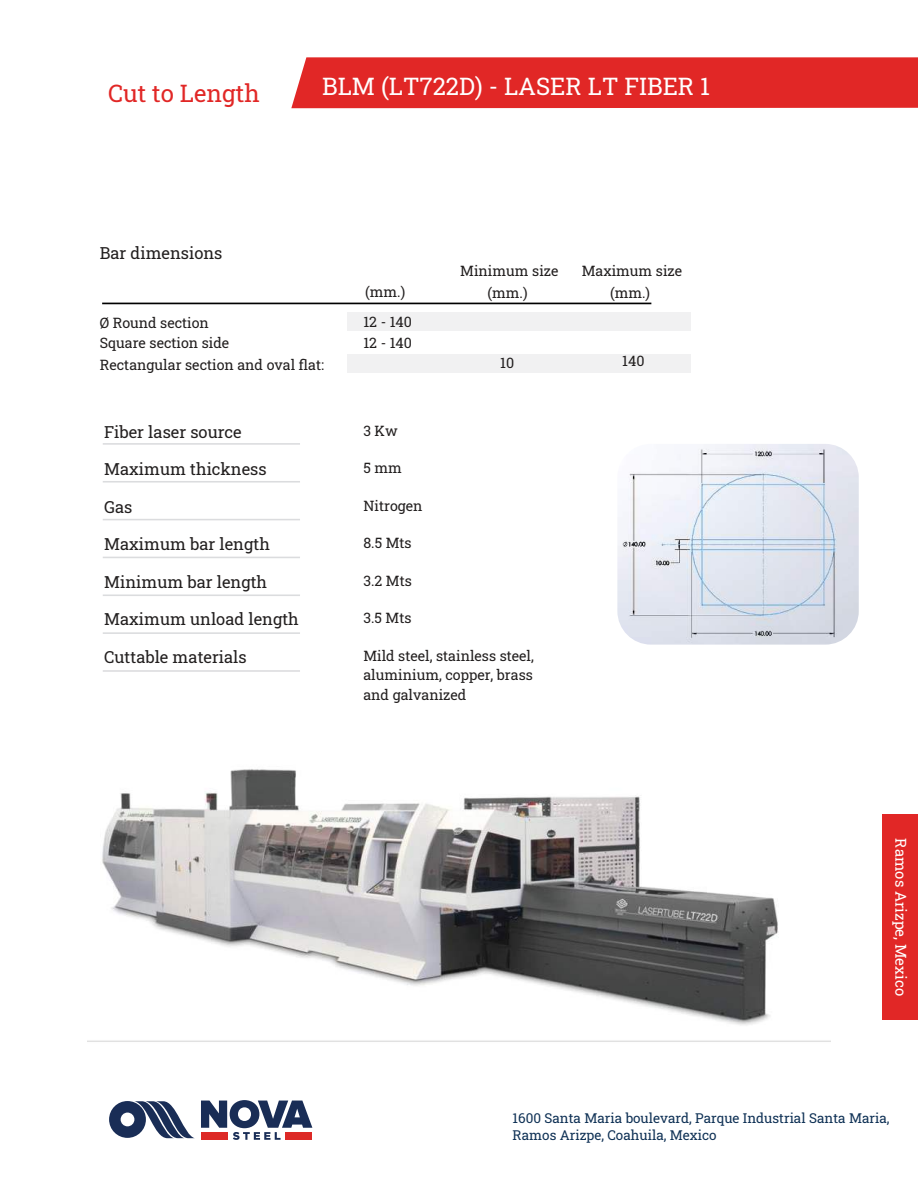
<style>
.page{position:relative;width:918px;height:1188px;background:#fff}
.page>*{position:absolute;margin:0;border:0;box-sizing:border-box;transform-origin:0 0}
.t1{font:24px "Roboto Slab";color:#fff}
.t2{font:24px "Roboto Slab";color:#e12726}
.t3{font:16.5px "Roboto Slab";color:#221f1f}
.t4{font:15px "Roboto Slab";color:#fff}
.t5{font:14.25px/21px "Roboto Slab";color:#221f1f}
.t6{font:13.5px/16.2px "Roboto Slab";color:#0f3155}
</style>
<div class="page">
<div style="left:291px;top:57px;width:627px;height:51px;background:#e12726"></div>
<hr style="left:103px;top:519px;width:197px;height:1px;background:#dbdcde">
<hr style="left:103px;top:443px;width:197px;height:2px;background:#dbdcde">
<hr style="left:103px;top:481px;width:197px;height:2px;background:#dbdcde">
<hr style="left:103px;top:557px;width:197px;height:1px;background:#dbdcde">
<hr style="left:103px;top:632px;width:197px;height:2px;background:#dbdcde">
<hr style="left:103px;top:670px;width:197px;height:2px;background:#dbdcde">
<hr style="left:103px;top:595px;width:197px;height:1px;background:#dbdcde">
<hr style="left:102px;top:303px;width:549px;height:1px;background:#000">
<div style="left:347px;top:313px;width:344px;height:18px;background:#f1f1f2"></div>
<div style="left:347px;top:355px;width:344px;height:18px;background:#f1f1f2"></div>
<img style="left:617px;top:444px;width:242px;height:201px">
<img style="left:87px;top:769px;width:744px;height:273px">
<div style="left:882px;top:814px;width:36px;height:206px;background:#e12726"></div>
<svg style="left:109px;top:1101px;width:85px;height:37px"></svg>
<svg style="left:201px;top:1100px;width:111px;height:40px"></svg>
<h1 class="t2" style="left:108px;top:83px;width:153px">Cut to Length</h1>
<h1 class="t1" style="left:322px;top:76px;width:389px">BLM (LT722D) - LASER LT FIBER 1</h1>
<p class="t3" style="left:100px;top:245px;width:124px">Bar dimensions</p>
<p class="t5" style="left:100px;top:313px;width:226px">ÿ Round section<br>Square section side<br>Rectangular section and oval flat:</p>
<p class="t3" style="left:104px;top:425px;width:139px">Fiber laser source</p>
<p class="t3" style="left:104px;top:462px;width:164px">Maximum thickness</p>
<p class="t3" style="left:104px;top:500px;width:30px">Gas</p>
<p class="t3" style="left:104px;top:537px;width:167px">Maximum bar length</p>
<p class="t3" style="left:104px;top:575px;width:165px">Minimum bar length</p>
<p class="t3" style="left:104px;top:612px;width:196px">Maximum unload length</p>
<p class="t3" style="left:104px;top:650px;width:144px">Cuttable materials</p>
<p class="t5" style="left:365px;top:283px;width:42px">(mm.)</p>
<p class="t5" style="left:363px;top:313px;width:50px">12 - 140<br>12 - 140</p>
<p class="t5" style="left:460px;top:260px;width:100px;line-height:22.5px;text-align:center">Minimum size (mm.)</p>
<p class="t5" style="left:582px;top:261px;width:102px">Maximum size</p>
<p class="t5" style="left:610px;top:284px;width:42px">(mm.)</p>
<p class="t5" style="left:500px;top:354px;width:15px">10</p>
<p class="t5" style="left:622px;top:351px;width:24px">140</p>
<p class="t5" style="left:363px;top:421px;width:36px">3 Kw</p>
<p class="t5" style="left:363px;top:459px;width:40px">5 mm</p>
<p class="t5" style="left:363px;top:496px;width:61px">Nitrogen</p>
<p class="t5" style="left:363px;top:534px;width:50px">8.5 Mts</p>
<p class="t5" style="left:363px;top:571px;width:50px">3.2 Mts</p>
<p class="t5" style="left:363px;top:609px;width:50px">3.5 Mts</p>
<p class="t5" style="left:363px;top:647px;width:172px;line-height:19.5px;text-align:justify">Mild steel, stainless steel, aluminium, copper, brass and galvanized</p>
<p class="t4" style="left:908px;top:838px;width:159px;rotate:90deg">Ramos Arizpe, Mexico</p>
<p class="t6" style="left:513px;top:1112px;width:378px">1600 Santa Maria boulevard, Parque Industrial Santa Maria,<br>Ramos Arizpe, Coahuila, Mexico</p>
</div>
